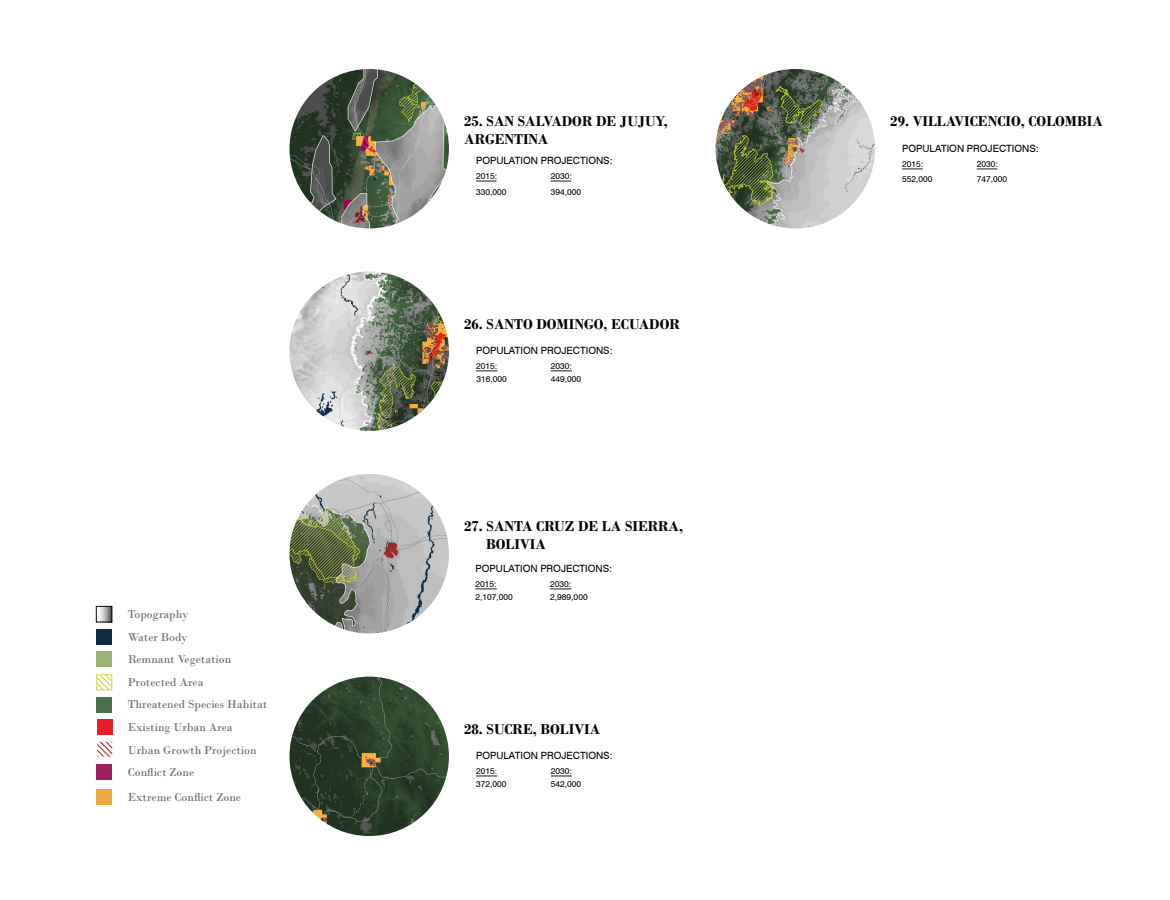
<style>
.page{position:relative;width:1170px;height:900px;background:#fff}
.page>*{position:absolute;margin:0;border:0;box-sizing:border-box;transform-origin:0 0}
.t1{font:700 15px/18px "Bodoni";color:#000}
.t2{font:12px "Bodoni";color:#6d6e71}
.t3{font:10px "Swiss 721 BT";color:#000}
.t4{font:8.5px "Swiss 721 BT";color:#000}
</style>
<div class="page">
<img style="left:289px;top:69px;width:160px;height:159px;border-radius:80px">
<img style="left:289px;top:272px;width:160px;height:159px;border-radius:80px">
<img style="left:716px;top:69px;width:159px;height:159px;border-radius:80px">
<img style="left:289px;top:677px;width:160px;height:159px;border-radius:80px">
<img style="left:289px;top:474px;width:160px;height:159px;border-radius:80px">
<svg style="left:551px;top:181px;width:20px;height:1px"></svg>
<svg style="left:476px;top:181px;width:21px;height:1px"></svg>
<svg style="left:476px;top:776px;width:21px;height:1px"></svg>
<svg style="left:551px;top:776px;width:21px;height:1px"></svg>
<svg style="left:476px;top:371px;width:21px;height:1px"></svg>
<svg style="left:551px;top:371px;width:21px;height:1px"></svg>
<svg style="left:977px;top:169px;width:20px;height:1px"></svg>
<svg style="left:902px;top:169px;width:21px;height:1px"></svg>
<svg style="left:476px;top:589px;width:21px;height:1px"></svg>
<svg style="left:550px;top:589px;width:21px;height:1px"></svg>
<div style="left:96px;top:629px;width:16px;height:16px;background:#0c2c45"></div>
<svg style="left:99px;top:608px;width:11px;height:12px"></svg>
<div style="left:96px;top:606px;width:16px;height:16px;border:1px solid #000"></div>
<div style="left:96px;top:652px;width:16px;height:15px;background:#9ab473"></div>
<div style="left:97px;top:764px;width:15px;height:16px;background:#9d1f60"></div>
<div style="left:97px;top:789px;width:15px;height:16px;background:#e9ab3f"></div>
<div style="left:97px;top:697px;width:15px;height:15px;background:#4b7148"></div>
<div style="left:97px;top:719px;width:15px;height:16px;background:#e61e26"></div>
<svg style="left:99px;top:677px;width:11px;height:11px"></svg>
<div style="left:97px;top:675px;width:15px;height:15px;border:1px solid #cfdb2e"></div>
<svg style="left:97px;top:742px;width:15px;height:15px"></svg>
<p class="t2" style="left:128px;top:607px;width:62px">Topography</p>
<p class="t2" style="left:128px;top:630px;width:62px">Water Body</p>
<p class="t2" style="left:128px;top:652px;width:105px">Remnant Vegetation</p>
<p class="t2" style="left:128px;top:675px;width:77px">Protected Area</p>
<p class="t2" style="left:128px;top:720px;width:107px">Existing Urban Area</p>
<p class="t2" style="left:128px;top:743px;width:130px">Urban Growth Projection</p>
<p class="t2" style="left:128px;top:765px;width:68px">Conflict Zone</p>
<p class="t2" style="left:128px;top:790px;width:115px">Extreme Conflict Zone</p>
<p class="t2" style="left:128px;top:697px;width:141px">Threatened Species Habitat</p>
<p class="t1" style="left:464px;top:112px;width:205px">25. SAN SALVADOR DE JUJUY,<br>ARGENTINA</p>
<p class="t3" style="left:476px;top:154px;width:138px">POPULATION PROJECTIONS:</p>
<p class="t4" style="left:476px;top:186px;width:32px">330,000</p>
<p class="t4" style="left:476px;top:171px;width:23px">2015:</p>
<p class="t4" style="left:551px;top:171px;width:23px">2030:</p>
<p class="t4" style="left:551px;top:186px;width:32px">394,000</p>
<p class="t1" style="left:464px;top:315px;width:217px">26. SANTO DOMINGO, ECUADOR</p>
<p class="t3" style="left:476px;top:344px;width:138px">POPULATION PROJECTIONS:</p>
<p class="t4" style="left:476px;top:361px;width:23px">2015:</p>
<p class="t4" style="left:476px;top:374px;width:32px">316,000</p>
<p class="t4" style="left:551px;top:374px;width:32px">449,000</p>
<p class="t4" style="left:551px;top:361px;width:23px">2030:</p>
<p class="t1" style="left:464px;top:517px;width:220px">27. SANTA CRUZ DE LA SIERRA,</p>
<p class="t1" style="left:486px;top:535px;width:61px">BOLIVIA</p>
<p class="t4" style="left:550px;top:579px;width:23px">2030:</p>
<p class="t3" style="left:476px;top:562px;width:138px">POPULATION PROJECTIONS:</p>
<p class="t4" style="left:476px;top:579px;width:23px">2015:</p>
<p class="t4" style="left:476px;top:592px;width:39px">2,107,000</p>
<p class="t4" style="left:550px;top:592px;width:39px">2,989,000</p>
<p class="t1" style="left:464px;top:720px;width:137px">28. SUCRE, BOLIVIA</p>
<p class="t3" style="left:476px;top:749px;width:138px">POPULATION PROJECTIONS:</p>
<p class="t4" style="left:476px;top:766px;width:23px">2015:</p>
<p class="t4" style="left:476px;top:779px;width:32px">372,000</p>
<p class="t4" style="left:551px;top:779px;width:32px">542,000</p>
<p class="t4" style="left:551px;top:766px;width:23px">2030:</p>
<p class="t1" style="left:890px;top:112px;width:214px">29. VILLAVICENCIO, COLOMBIA</p>
<p class="t3" style="left:902px;top:142px;width:138px">POPULATION PROJECTIONS:</p>
<p class="t4" style="left:902px;top:174px;width:32px">552,000</p>
<p class="t4" style="left:902px;top:159px;width:23px">2015:</p>
<p class="t4" style="left:977px;top:159px;width:23px">2030:</p>
<p class="t4" style="left:977px;top:174px;width:32px">747,000</p>
</div>
